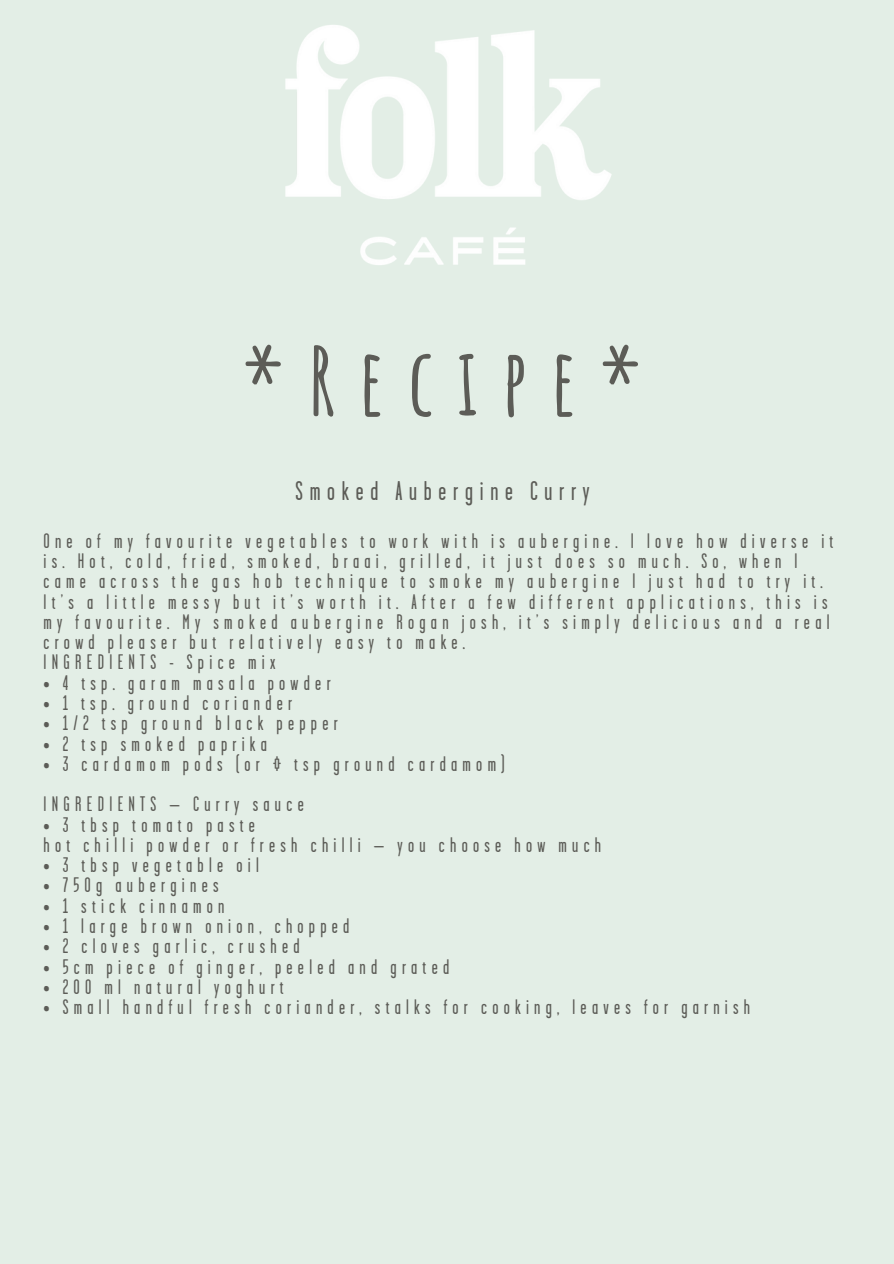
<style>
.page{position:relative;width:894px;height:1264px;background:#fff}
.page>*{position:absolute;margin:0;border:0;box-sizing:border-box;transform-origin:0 0}
.t1{font:700 92.7px "Amatic SC";letter-spacing:.25em;color:#5c5c57}
.t2{font:27px "Garage Gothic";letter-spacing:.25em;color:#5c5c57}
.t3{font:21px/20.2px "Garage Gothic";letter-spacing:.25em;color:#5c5c57}
</style>
<div class="page">
<div style="left:0;top:0;width:893px;height:1263px;background:#e3eee6"></div>
<img style="left:285px;top:25px;width:327px;height:240px">
<p class="t1" style="left:243px;top:321px;width:401px">*Recipe*</p>
<p class="t2" style="left:295px;top:477px;width:295px">Smoked Aubergine Curry</p>
<p class="t3" style="left:43px;top:530px;width:791px">One of my favourite vegetables to work with is aubergine. I love how diverse it is. Hot, cold, fried, smoked, braai, grilled, it just does so much. So, when I came across the gas hob technique to smoke my aubergine I just had to try it.<br>It’s a little messy but it’s worth it. After a few different applications, this is my favourite. My smoked aubergine Rogan josh, it’s simply delicious and a real crowd pleaser but relatively easy to make.</p>
<p class="t3" style="left:43px;top:652px;width:233px">INGREDIENTS - Spice mix</p>
<p class="t3" style="left:43px;top:672px;width:288px">• 4 tsp. garam masala powder</p>
<p class="t3" style="left:43px;top:693px;width:250px">• 1 tsp. ground coriander</p>
<p class="t3" style="left:43px;top:713px;width:296px">• 1/2 tsp ground black pepper</p>
<p class="t3" style="left:43px;top:733px;width:225px">• 2 tsp smoked paprika</p>
<p class="t3" style="left:43px;top:753px;width:462px">• 3 cardamom pods (or ½ tsp ground cardamom)</p>
<p class="t3" style="left:43px;top:794px;width:262px">INGREDIENTS – Curry sauce</p>
<p class="t3" style="left:43px;top:814px;width:213px">• 3 tbsp tomato paste</p>
<p class="t3" style="left:43px;top:834px;width:559px">hot chilli powder or fresh chilli – you choose how much</p>
<p class="t3" style="left:43px;top:855px;width:217px">• 3 tbsp vegetable oil</p>
<p class="t3" style="left:43px;top:875px;width:176px">• 750g aubergines</p>
<p class="t3" style="left:43px;top:895px;width:182px">• 1 stick cinnamon</p>
<p class="t3" style="left:43px;top:915px;width:307px">• 1 large brown onion, chopped</p>
<p class="t3" style="left:43px;top:936px;width:258px">• 2 cloves garlic, crushed</p>
<p class="t3" style="left:43px;top:956px;width:407px">• 5cm piece of ginger, peeled and grated</p>
<p class="t3" style="left:43px;top:976px;width:241px">• 200 ml natural yoghurt</p>
<p class="t3" style="left:43px;top:997px;width:708px">• Small handful fresh coriander, stalks for cooking, leaves for garnish</p>
</div>
